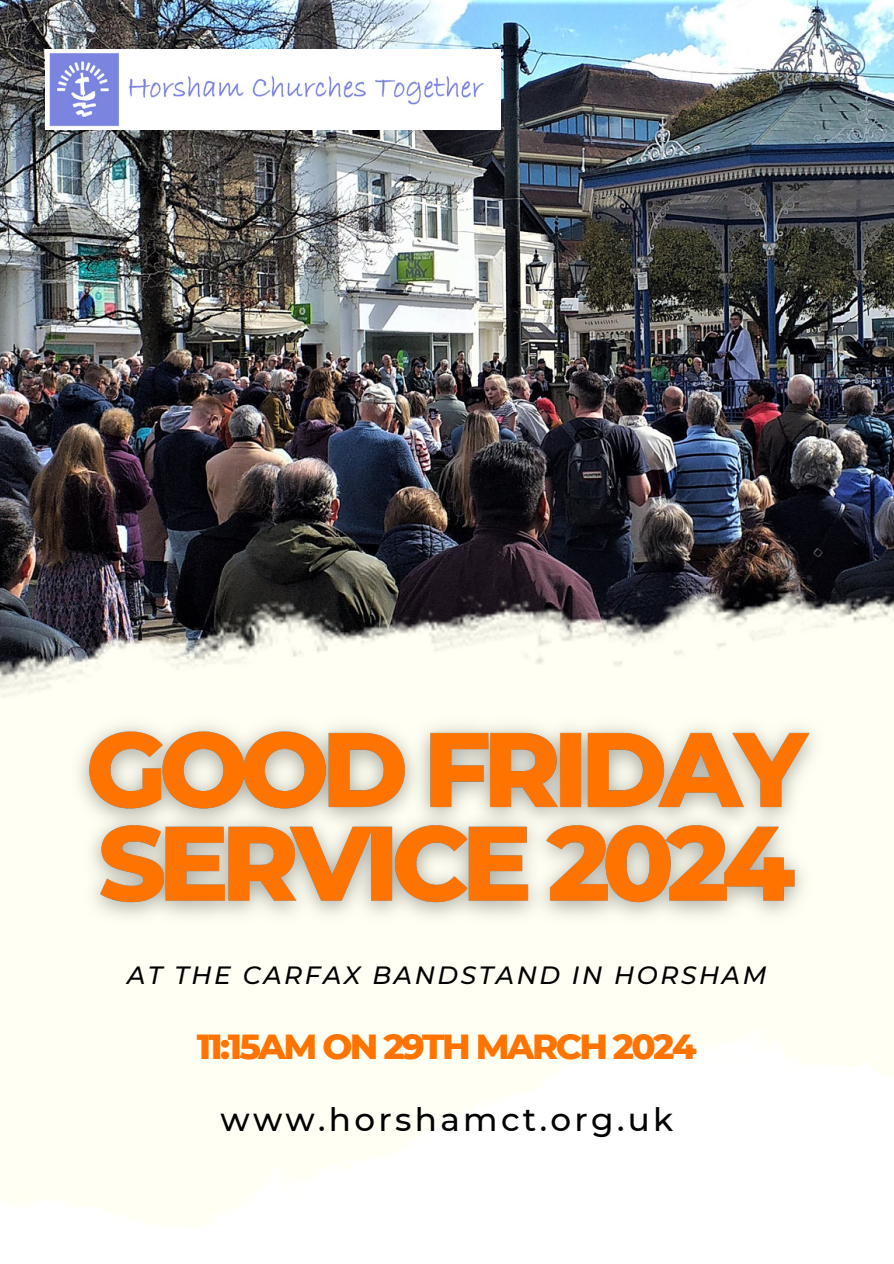
<style>
.page{position:relative;width:894px;height:1264px;background:#fff}
.page>*{position:absolute;margin:0;border:0;box-sizing:border-box;transform-origin:0 0}
.t1{font:800 35.55px "Montserrat";letter-spacing:-.075em;color:#ff7300}
.t2{font:500 32.55px "Montserrat";letter-spacing:.1em;color:#000}
.t3{font:italic 500 24.9px "Montserrat";letter-spacing:.1em;color:#000}
</style>
<div class="page">
<img style="left:0;top:0;width:893px;height:566px">
<img style="left:0;top:566px;width:893px;height:661px">
<img style="left:45px;top:49px;width:455px;height:80px">
<img style="left:60px;top:705px;width:780px;height:231px">
<p class="t3" style="left:127px;top:960px;width:640px">AT THE CARFAX BANDSTAND IN HORSHAM</p>
<h2 class="t1" style="left:197px;top:1024px;width:501px">11:15AM ON 29TH MARCH 2024</h2>
<h3 class="t2" style="left:220px;top:1099px;width:454px">www.horshamct.org.uk</h3>
</div>
